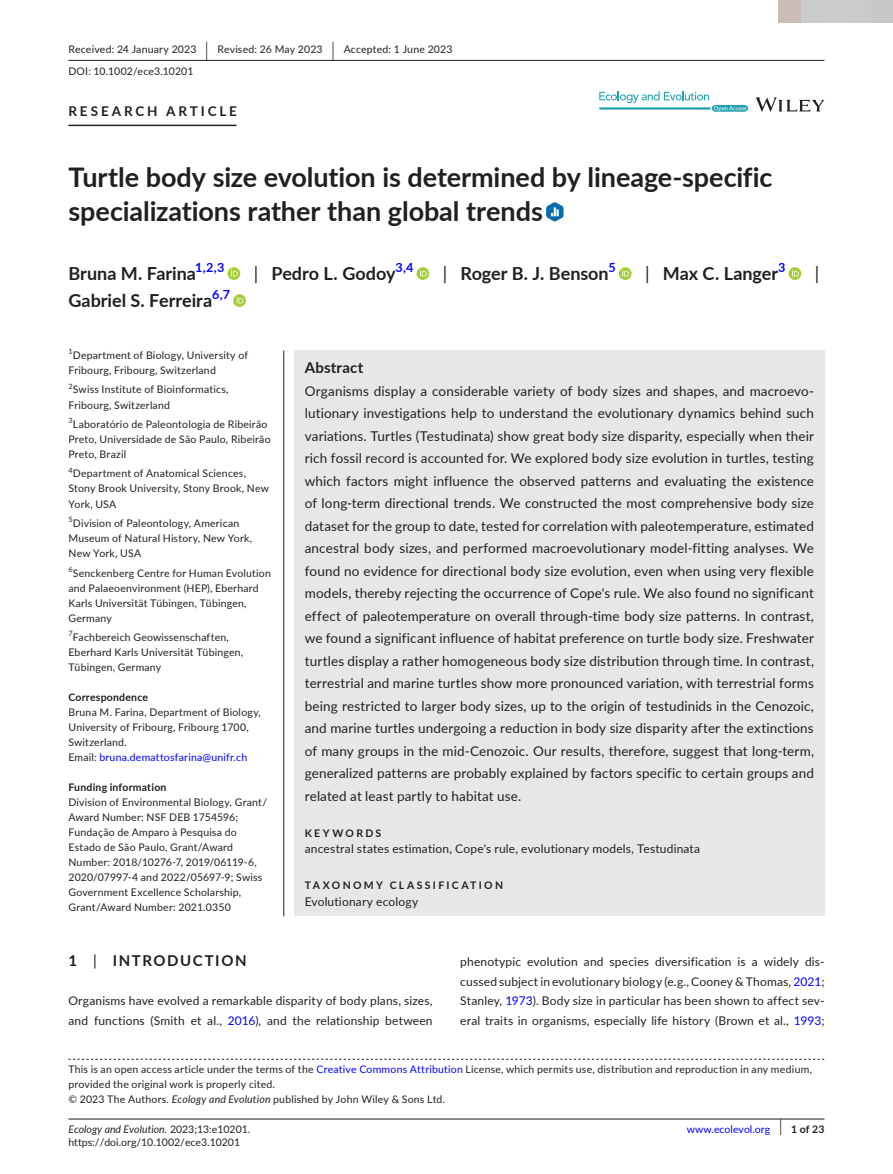
<style>
.page{position:relative;width:893px;height:1174px;background:#fff}
.page>*{position:absolute;margin:0;border:0;box-sizing:border-box;transform-origin:0 0}
.t1{font:700 27px/34.5px "Lato";letter-spacing:-.005em;color:#231f20}
.t2{font:700 18px "Lato";color:#231f20}
.t3{font:18px "Lato";color:#231f20}
.t4{font:700 15px "Lato";letter-spacing:.095em;color:#231f20}
.t5{font:700 15px "Lato";letter-spacing:.015em;color:#231f20}
.t6{font:13.5px/22.5px "Lato";letter-spacing:.01em;color:#231f20;text-align:justify}
.t7{font:700 13.5px "Lato";letter-spacing:.21em;color:#231f20}
.t8{font:700 12.6px "Lato";color:#00f}
.t9{font:12px/19.5px "Lato";letter-spacing:.015em;color:#231f20}
.t10{font:10.5px/15px "Lato";letter-spacing:.02em;color:#231f20}
.t11{font:700 10.5px "Lato";letter-spacing:.025em;color:#231f20}
.t12{font:italic 10.5px "Lato";color:#231f20}
.t13{font:10.5px "Lato";color:#231f20}
.t14{font:700 10.5px "Lato";letter-spacing:.22em;color:#231f20}
.t15{font:10.5px "Lato";color:#00f}
.t16{font:7.35px "Lato";color:#231f20}
.s1{font-size:19.65px}
.s2{font-weight:400}
.s3{color:#00f}
.s4{font-style:italic}
.s5{font-style:normal}
.s6{font-weight:400;font-size:17.25px}
</style>
<div class="page">
<hr style="left:68px;top:1118px;width:756px;height:1px;background:#231f20">
<svg style="left:756px;top:97px;width:68px;height:15px"></svg>
<svg style="left:599px;top:91px;width:149px;height:21px"></svg>
<hr style="left:68px;top:60px;width:756px;height:1px;background:#231f20">
<hr style="left:68px;top:125px;width:169px;height:1px;background:#231f20">
<svg style="left:546px;top:202px;width:18px;height:19px"></svg>
<svg style="left:227px;top:267px;width:13px;height:13px"></svg>
<svg style="left:231px;top:269px;width:7px;height:7px"></svg>
<svg style="left:416px;top:267px;width:13px;height:13px"></svg>
<svg style="left:420px;top:269px;width:7px;height:7px"></svg>
<svg style="left:619px;top:267px;width:13px;height:13px"></svg>
<svg style="left:622px;top:269px;width:7px;height:7px"></svg>
<svg style="left:788px;top:267px;width:13px;height:13px"></svg>
<svg style="left:792px;top:269px;width:7px;height:7px"></svg>
<svg style="left:233px;top:294px;width:13px;height:13px"></svg>
<svg style="left:237px;top:296px;width:6px;height:7px"></svg>
<svg style="left:68px;top:1058px;width:756px;height:1px"></svg>
<div style="left:294px;top:350px;width:530px;height:566px;background:#e6e7e9"></div>
<hr style="left:283px;top:350px;width:1px;height:566px;background:#231f20">
<img style="left:779px;top:0;width:114px;height:22px">
<p class="t10" style="left:68px;top:38px;width:386px;line-height:21.8px">Received: 24 January 2023 <span class="s1">|</span> Revised: 26 May 2023 <span class="s1">|</span> Accepted: 1 June 2023<br>DOI: 10.1002/ece3.10201</p>
<p class="t7" style="left:68px;top:101px;width:170px">RESEARCH ARTICLE</p>
<h1 class="t1" style="left:68px;top:159px;width:705px">Turtle body size evolution is determined by lineage- specific specializations rather than global trends</h1>
<h2 class="t2" style="left:68px;top:260px;width:129px">Bruna M. Farina</h2>
<p class="t8" style="left:195px;top:262px;width:31px">1,2,3</p>
<h2 class="t2" style="left:254px;top:260px;width:143px"><span class="s2">|</span> Pedro L. Godoy</h2>
<p class="t8" style="left:396px;top:262px;width:19px">3,4</p>
<h2 class="t2" style="left:443px;top:260px;width:167px"><span class="s2">|</span> Roger B. J. Benson</h2>
<p class="t8" style="left:608px;top:262px;width:9px">5</p>
<h2 class="t2" style="left:645px;top:260px;width:135px"><span class="s2">|</span> Max C. Langer</h2>
<p class="t8" style="left:778px;top:262px;width:9px">3</p>
<h2 class="t3" style="left:815px;top:266px;width:6px">|</h2>
<h2 class="t2" style="left:68px;top:287px;width:145px">Gabriel S. Ferreira</h2>
<p class="t8" style="left:212px;top:289px;width:19px">6,7</p>
<p class="t10" style="left:68px;top:348px;width:181px"><sup>1</sup>Department of Biology, University of<br>Fribourg, Fribourg, Switzerland</p>
<p class="t16" style="left:68px;top:383px;width:6px">2</p>
<p class="t10" style="left:68px;top:383px;width:162px;text-indent:4px">Swiss Institute of Bioinformatics,<br>Fribourg, Switzerland</p>
<p class="t16" style="left:68px;top:417px;width:6px">3</p>
<p class="t10" style="left:68px;top:417px;width:204px;text-indent:4px">Laboratório de Paleontologia de Ribeirão<br>Preto, Universidade de São Paulo, Ribeirão<br>Preto, Brazil</p>
<p class="t16" style="left:68px;top:467px;width:6px">4</p>
<p class="t10" style="left:68px;top:466px;width:202px;text-indent:4px">Department of Anatomical Sciences,<br>Stony Brook University, Stony Brook, New<br>York, USA</p>
<p class="t10" style="left:68px;top:515px;width:185px"><sup>5</sup>Division of Paleontology, American<br>Museum of Natural History, New York,<br>New York, USA</p>
<p class="t16" style="left:68px;top:566px;width:6px">6</p>
<p class="t10" style="left:68px;top:565px;width:204px;text-indent:4px">Senckenberg Centre for Human Evolution and Palaeoenvironment (HEP), Eberhard<br>Karls Universität Tübingen, Tübingen,<br>Germany</p>
<p class="t10" style="left:68px;top:630px;width:176px"><sup>7</sup>Fachbereich Geowissenschaften,<br>Eberhard Karls Universität Tübingen,<br>Tübingen, Germany</p>
<p class="t11" style="left:68px;top:689px;width:81px">Correspondence</p>
<p class="t10" style="left:68px;top:704px;width:194px">Bruna M. Farina, Department of Biology, University of Fribourg, Fribourg 1700, Switzerland.<br>Email: <span class="s3">bruna.demattosfarina@unifr.ch</span></p>
<p class="t11" style="left:68px;top:779px;width:100px">Funding information</p>
<p class="t10" style="left:68px;top:794px;width:200px">Division of Environmental Biology, Grant/ Award Number: NSF DEB 1754596; Fundação de Amparo à Pesquisa do Estado de São Paulo, Grant/Award Number: 2018/10276- 7, 2019/06119- 6, 2020/07997- 4 and 2022/05697- 9; Swiss Government Excellence Scholarship, Grant/Award Number: 2021.0350</p>
<p class="t5" style="left:305px;top:356px;width:60px">Abstract</p>
<p class="t6" style="left:305px;top:380px;width:511px">Organisms display a considerable variety of body sizes and shapes, and macroevo&shy;lutionary investigations help to understand the evolutionary dynamics behind such variations. Turtles (Testudinata) show great body size disparity, especially when their rich fossil record is accounted for. We explored body size evolution in turtles, testing which factors might influence the observed patterns and evaluating the existence of long- term directional trends. We constructed the most comprehensive body size dataset for the group to date, tested for correlation with paleotemperature, estimated ancestral body sizes, and performed macroevolutionary model- fitting analyses. We found no evidence for directional body size evolution, even when using very flexible models, thereby rejecting the occurrence of Cope's rule. We also found no significant effect of paleotemperature on overall through- time body size patterns. In contrast, we found a significant influence of habitat preference on turtle body size. Freshwater turtles display a rather homogeneous body size distribution through time. In contrast, terrestrial and marine turtles show more pronounced variation, with terrestrial forms being restricted to larger body sizes, up to the origin of testudinids in the Cenozoic, and marine turtles undergoing a reduction in body size disparity after the extinctions of many groups in the mid- Cenozoic. Our results, therefore, suggest that long- term, generalized patterns are probably explained by factors specific to certain groups and related at least partly to habitat use.</p>
<p class="t14" style="left:305px;top:825px;width:78px">KEYWORDS</p>
<p class="t9" style="left:305px;top:840px;width:397px">ancestral states estimation, Cope's rule, evolutionary models, Testudinata</p>
<p class="t14" style="left:305px;top:877px;width:200px">TAXONOMY CLASSIFICATION</p>
<p class="t9" style="left:305px;top:891px;width:115px">Evolutionary ecology</p>
<p class="t4" style="left:68px;top:949px;width:180px">1 <span class="s2">|</span> INTRODUCTION</p>
<p class="t9" style="left:68px;top:992px;width:366px">Organisms have evolved a remarkable disparity of body plans, sizes, and functions (Smith et al., <span class="s3">2016</span>), and the relationship between</p>
<p class="t9" style="left:460px;top:953px;width:366px;text-align:justify">phenotypic evolution and species diversification is a widely dis&shy;cussed subject in evolutionary biology (e.g., Cooney &amp; Thomas, <span class="s3">2021</span>; Stanley, <span class="s3">1973</span>). Body size in particular has been shown to affect sev&shy;eral traits in organisms, especially life history (Brown et al., <span class="s3">1993</span>;</p>
<p class="t10" style="left:68px;top:1062px;width:745px">This is an open access article under the terms of the <span class="s3">Creative Commons Attribution</span> License, which permits use, distribution and reproduction in any medium, provided the original work is properly cited.<br>© 2023 The Authors. <span class="s4">Ecology and Evolution</span> published by John Wiley &amp; Sons Ltd.</p>
<p class="t12" style="left:68px;top:1124px;width:183px">Ecology and Evolution. <span class="s5">2023;13:e10201.</span></p>
<p class="t11" style="left:779px;top:1124px;width:46px"><span class="s6">|</span> 1 of 23</p>
<p class="t13" style="left:68px;top:1138px;width:173px">https://doi.org/10.1002/ece3.10201</p>
<p class="t15" style="left:687px;top:1124px;width:85px">www.ecolevol.org</p>
</div>
